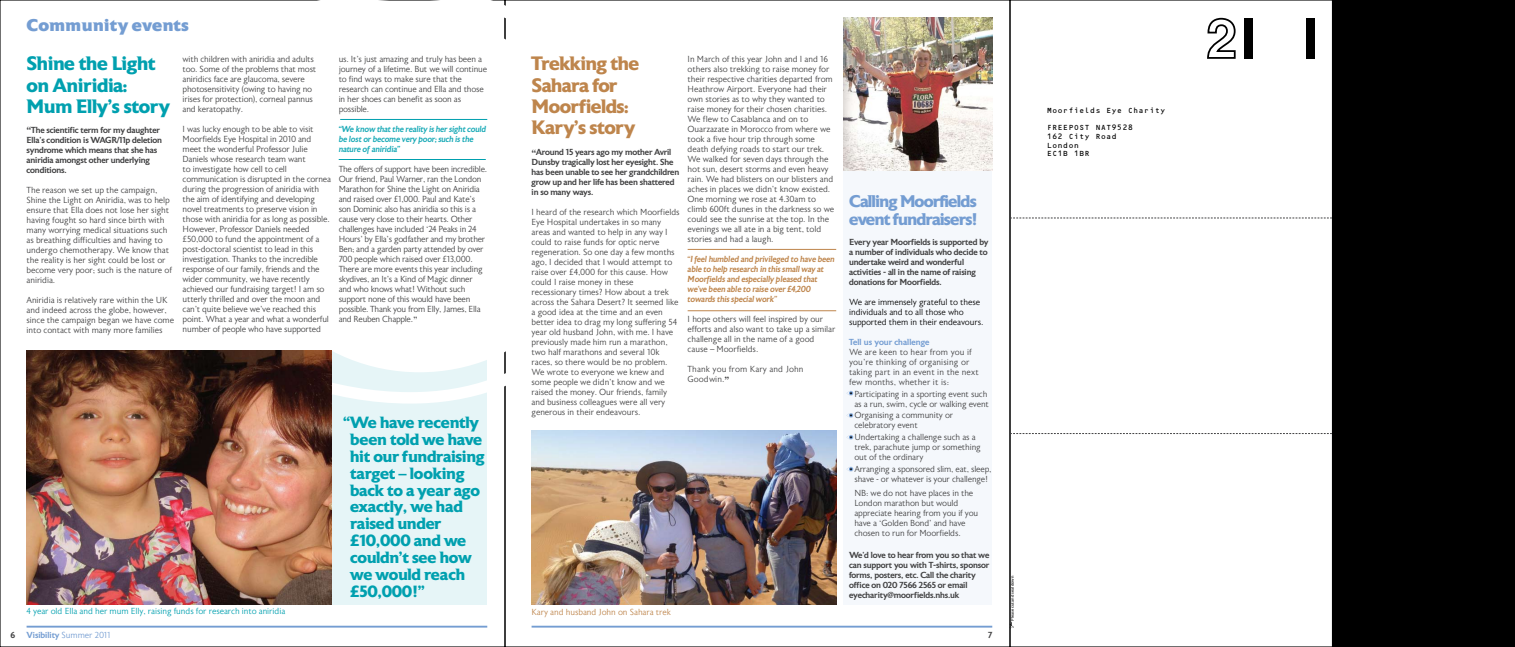
<style>
.page{position:relative;width:1515px;height:647px;background:#fff}
.page>*{position:absolute;margin:0;border:0;box-sizing:border-box;transform-origin:0 0}
.t1{font:700 19.38px/21.2px "Astoria";letter-spacing:-.03em;color:#be854c}
.t2{font:700 19.38px/21.2px "Astoria";letter-spacing:-.02em;color:#00a0af}
.t3{font:700 16.88px/18.1px "Astoria";letter-spacing:-.05em;color:#749dd2}
.t4{font:800 16.88px "Astoria";color:#749dd2}
.t5{font:700 16.25px/16.9px "Astoria";letter-spacing:-.02em;color:#00a0af}
.t6{font:300 8.75px/10px "Astoria";letter-spacing:-.025em;color:#414142}
.t7{font:500 8.75px/10px "Astoria";letter-spacing:-.02em;color:#414142}
.t8{font:italic 500 8.75px/10px "Astoria";letter-spacing:-.02em;color:#be854c}
.t9{font:300 8.75px/10px "Astoria";color:#414142}
.t10{font:300 8.75px/10px "Astoria";letter-spacing:-.02em;color:#000}
.t11{font:italic 500 8.75px/10px "Astoria";letter-spacing:-.02em;color:#1aaab7}
.t12{font:300 8.75px "Astoria";letter-spacing:-.02em;color:#00a0af}
.t13{font:500 8.75px "Astoria";letter-spacing:-.01em;color:#749dd2}
.t14{font:300 8.75px "Astoria";letter-spacing:-.02em;color:#be854c}
.t15{font:7.5px/8.8px "OCRB";color:#000}
.t16{font:500 4.38px "Astoria";letter-spacing:-.025em;color:#414142}
.s1{font-size:11.88px}
.s2{color:#00a0af}
.s3{font-weight:500;font-size:11.88px}
.s4{font-weight:300}
</style>
<div class="page">
<div style="left:27px;top:351px;width:460px;height:254px;background:#e6f5f7"></div>
<svg style="left:33px;top:0;width:602px;height:403px"></svg>
<div style="left:337px;top:113px;width:169px;height:166px;background:#fff;border-radius:50%"></div>
<hr style="left:27px;top:625px;width:460px;height:2px;background:#749dd2">
<hr style="left:531px;top:625px;width:461px;height:2px;background:#749dd2">
<img style="left:531px;top:430px;width:305px;height:174px">
<img style="left:27px;top:350px;width:304px;height:254px">
<hr style="left:339px;top:159px;width:147px;height:1px;background:#00a0af">
<hr style="left:340px;top:119px;width:147px;height:1px;background:#00a0af">
<hr style="left:688px;top:310px;width:148px;height:1px;background:#be854c">
<hr style="left:688px;top:249px;width:148px;height:1px;background:#be854c">
<div style="left:1332px;top:0;width:183px;height:647px;background:#000"></div>
<div style="left:844px;top:18px;width:148px;height:587px;background:#f5f8fc"></div>
<img style="left:844px;top:18px;width:148px;height:152px">
<svg style="left:1207px;top:17px;width:29px;height:42px"></svg>
<div style="left:1244px;top:18px;width:9px;height:40px;background:#000"></div>
<div style="left:1306px;top:18px;width:9px;height:40px;background:#000"></div>
<svg style="left:1010px;top:621px;width:4px;height:7px"></svg>
<svg style="left:1010px;top:218px;width:322px;height:1px"></svg>
<svg style="left:1010px;top:433px;width:322px;height:1px"></svg>
<h2 class="t4" style="left:27px;top:15px;width:164px">Community events</h2>
<h1 class="t2" style="left:27px;top:53px;width:145px">Shine the Light on Aniridia:<br>Mum Elly’s story</h1>
<p class="t7" style="left:27px;top:125px;width:137px"><span class="s1">“</span>The scientific term for my daughter<br>Ella’s condition is WAGR/11p deletion syndrome which means that she has aniridia amongst other underlying conditions.</p>
<p class="t6" style="left:27px;top:185px;width:147px">The reason we set up the campaign, Shine the Light on Aniridia, was to help ensure that Ella does not lose her sight having fought so hard since birth with many worrying medical situations such as breathing difficulties and having to undergo chemotherapy. We know that the reality is her sight could be lost or become very poor; such is the nature of aniridia.</p>
<p class="t6" style="left:27px;top:295px;width:149px">Aniridia is relatively rare within the UK and indeed across the globe, however, since the campaign began we have come into contact with many more families</p>
<p class="t6" style="left:339px;top:54px;width:150px">us. It’s just amazing and truly has been a journey of a lifetime. But we will continue to find ways to make sure that the research can continue and Ella and those in her shoes can benefit as soon as possible.</p>
<p class="t11" style="left:339px;top:124px;width:149px"><span class="s2">“</span>We know that the reality is her sight could be lost or become very poor; such is the nature of aniridia<span class="s2">”</span></p>
<p class="t6" style="left:339px;top:164px;width:150px">The offers of support have been incredible.<br>Our friend, Paul Warner, ran the London Marathon for Shine the Light on Aniridia and raised over £1,000. Paul and Kate’s son Dominic also has aniridia so this is a cause very close to their hearts. Other challenges have included ‘24 Peaks in 24<br>Hours’ by Ella’s godfather and my brother Ben; and a garden party attended by over 700 people which raised over £13,000.<br>There are more events this year including skydives, an It’s a Kind of Magic dinner and who knows what! Without such support none of this would have been possible. Thank you from Elly, James, Ella and Reuben Chapple.<span class="s1">”</span></p>
<p class="t6" style="left:183px;top:54px;width:135px">with children with aniridia and adults too. Some of the problems that most aniridics face are glaucoma, severe photosensitivity (owing to having no irises for protection), corneal pannus and keratopathy.</p>
<p class="t6" style="left:183px;top:124px;width:150px">I was lucky enough to be able to visit Moorfields Eye Hospital in 2010 and meet the wonderful Professor Julie Daniels whose research team want<br>to investigate how cell to cell communication is disrupted in the cornea during the progression of aniridia with the aim of identifying and developing novel treatments to preserve vision in those with aniridia for as long as possible.<br>However, Professor Daniels needed £50,000 to fund the appointment of a post-doctoral scientist to lead in this investigation. Thanks to the incredible response of our family, friends and the wider community, we have recently achieved our fundraising target! I am so utterly thrilled and over the moon and can’t quite believe we’ve reached this point. What a year and what a wonderful number of people who have supported</p>
<h3 class="t5" style="left:350px;top:414px;width:136px;text-indent:-7px">“We have recently been told we have hit our fundraising target – looking back to a year ago exactly, we had raised under £10,000 and we couldn’t see how we would reach £50,000!”</h3>
<h1 class="t1" style="left:531px;top:53px;width:109px">Trekking the<br>Sahara for<br>Moorfields:<br>Kary’s story</h1>
<p class="t7" style="left:531px;top:147px;width:149px"><span class="s1">“</span>Around 15 years ago my mother Avril Dunsby tragically lost her eyesight. She has been unable to see her grandchildren grow up and her life has been shattered in so many ways.</p>
<p class="t6" style="left:531px;top:207px;width:150px">I heard of the research which Moorfields Eye Hospital undertakes in so many areas and wanted to help in any way I could to raise funds for optic nerve regeneration. So one day a few months ago, I decided that I would attempt to raise over £4,000 for this cause. How could I raise money in these recessionary times? How about a trek across the Sahara Desert? It seemed like a good idea at the time and an even better idea to drag my long suffering 54 year old husband John, with me. I have previously made him run a marathon, two half marathons and several 10k races, so there would be no problem.<br>We wrote to everyone we knew and some people we didn’t know and we raised the money. Our friends, family and business colleagues were all very generous in their endeavours.</p>
<p class="t12" style="left:27px;top:607px;width:260px">4 year old Ella and her mum Elly, raising funds for research into aniridia</p>
<p class="t14" style="left:531px;top:608px;width:141px">Kary and husband John on Sahara trek</p>
<p class="t6" style="left:688px;top:54px;width:148px">In March of this year John and I and 16 others also trekking to raise money for their respective charities departed from Heathrow Airport. Everyone had their own stories as to why they wanted to raise money for their chosen charities.<br>We flew to Casablanca and on to Ouarzazate in Morocco from where we took a five hour trip through some death defying roads to start our trek.<br>We walked for seven days through the hot sun, desert storms and even heavy rain. We had blisters on our blisters and aches in places we didn’t know existed.<br>One morning we rose at 4.30am to climb 600ft dunes in the darkness so we could see the sunrise at the top. In the evenings we all ate in a big tent, told stories and had a laugh.</p>
<p class="t8" style="left:688px;top:254px;width:149px">“I feel humbled and privileged to have been able to help research in this small way at Moorfields and especially pleased that we’ve been able to raise over £4,200 towards this special work”</p>
<p class="t6" style="left:688px;top:314px;width:149px">I hope others will feel inspired by our efforts and also want to take up a similar challenge all in the name of a good cause – Moorfields.</p>
<p class="t9" style="left:688px;top:364px;width:117px">Thank you from Kary and John<br>Goodwin.<span class="s3">”</span></p>
<h2 class="t3" style="left:849px;top:192px;width:130px">Calling Moorfields event fundraisers!</h2>
<p class="t7" style="left:849px;top:237px;width:141px">Every year Moorfields is supported by a number of individuals who decide to undertake weird and wonderful activities - all in the name of raising donations for Moorfields.</p>
<p class="t10" style="left:849px;top:297px;width:136px">We are immensely grateful to these individuals and to all those who supported them in their endeavours.</p>
<p class="t13" style="left:849px;top:337px;width:82px">Tell us your challenge</p>
<p class="t9" style="left:849px;top:347px;width:131px">We are keen to hear from you if you’re thinking of organising or taking part in an event in the next few months, whether it is:</p>
<p class="t6" style="left:854px;top:389px;width:136px">Participating in a sporting event such as a run, swim, cycle or walking event</p>
<p class="t6" style="left:854px;top:411px;width:100px">Organising a community or celebratory event</p>
<p class="t6" style="left:854px;top:432px;width:128px">Undertaking a challenge such as a trek, parachute jump or something out of the ordinary</p>
<p class="t6" style="left:854px;top:464px;width:139px">Arranging a sponsored slim, eat, sleep, shave - or whatever is your challenge!</p>
<p class="t6" style="left:854px;top:488px;width:126px">NB: we do not have places in the<br>London marathon but would appreciate hearing from you if you have a ‘Golden Bond’ and have chosen to run for Moorfields.</p>
<p class="t7" style="left:849px;top:550px;width:142px">We’d love to hear from you so that we can support you with T-shirts, sponsor forms, posters, etc. Call the charity office on 020 7566 2565 or email eyecharity@moorfields.nhs.uk</p>
<p class="t7" style="left:11px;top:629px;width:6px">6</p>
<p class="t13" style="left:27px;top:629px;width:86px">Visibility <span class="s4">Summer 2011</span></p>
<p class="t7" style="left:988px;top:629px;width:6px">7</p>
<p class="t16" style="left:1010px;top:620px;width:46px;rotate:-90deg">Please cut and seal down</p>
<p class="t15" style="left:1047px;top:106px;width:120px">Moorfields Eye Charity</p>
<p class="t15" style="left:1047px;top:123px;width:88px">FREEPOST NAT9528<br>162 City Road<br>London<br>EC1B 1BR</p>
</div>
